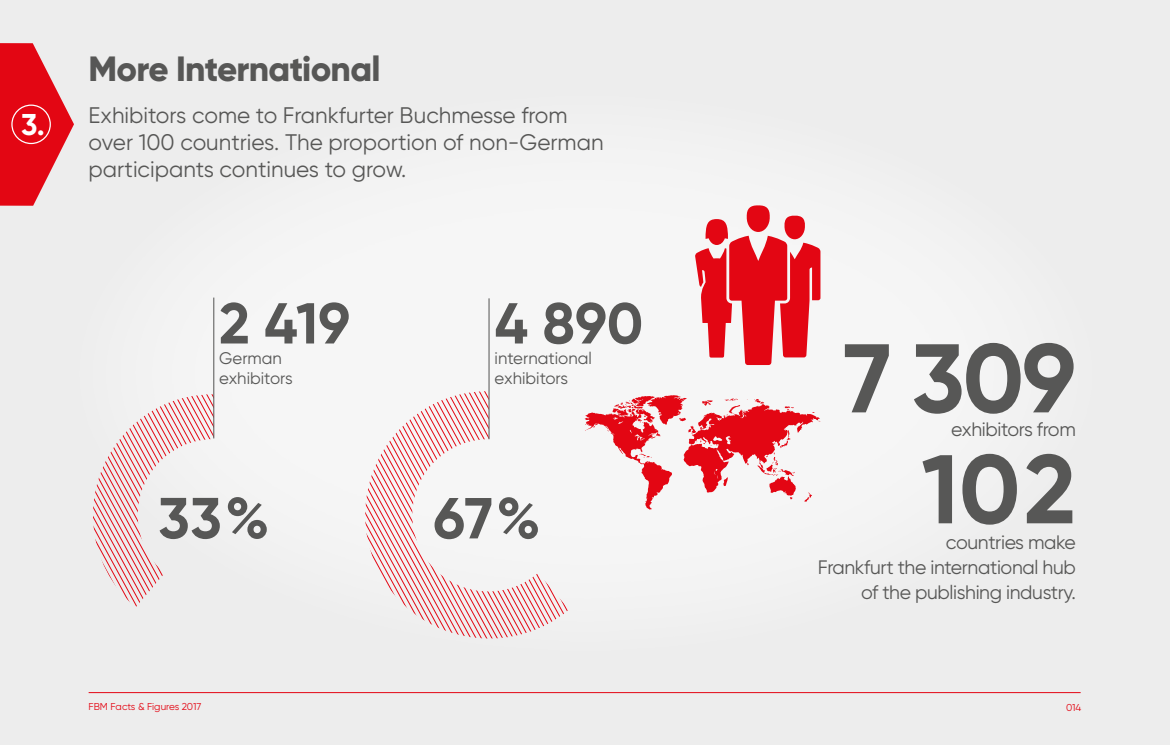
<style>
.page{position:relative;width:1170px;height:745px;background:#fff}
.page>*{position:absolute;margin:0;border:0;box-sizing:border-box;transform-origin:0 0}
.t1{font:700 97.25px "Gilroy";letter-spacing:-.01em;color:#575756}
.t2{font:700 57.62px "Gilroy";color:#575756}
.t3{font:700 57.5px "Gilroy";color:#575756}
.t4{font:800 35px "Gilroy";letter-spacing:-.02em;color:#575756}
.t5{font:700 30px "Gilroy";color:#fff}
.t6{font:22.5px/27px "Gilroy";color:#575756}
.t7{font:19.5px/25.2px "Gilroy";letter-spacing:-.02em;color:#575756;text-align:right}
.t8{font:16.75px/20.1px "Gilroy";color:#575756}
.t9{font:10px "Gilroy";color:#e30613}
</style>
<div class="page">
<div style="left:0;top:0;width:1169px;height:744px;background:#ededed"></div>
<hr style="left:89px;top:691px;width:991px;height:1px;background:#e30613">
<div style="left:55px;top:76px;width:1062px;height:594px;background:#f3f3f3;border-radius:50%"></div>
<svg style="left:584px;top:395px;width:236px;height:114px"></svg>
<svg style="left:695px;top:205px;width:125px;height:160px"></svg>
<svg style="left:93px;top:394px;width:121px;height:213px"></svg>
<hr style="left:213px;top:297px;width:1px;height:141px;background:#575756">
<svg style="left:365px;top:391px;width:203px;height:248px"></svg>
<hr style="left:488px;top:298px;width:1px;height:141px;background:#575756">
<svg style="left:0;top:43px;width:74px;height:162px"></svg>
<div style="left:11px;top:104px;width:40px;height:40px;border:1px solid #fff;border-radius:50%"></div>
<h3 class="t5" style="left:21px;top:105px;width:25px">3.</h3>
<h3 class="t4" style="left:89px;top:47px;width:293px">More International</h3>
<p class="t6" style="left:89px;top:101px;width:516px">Exhibitors come to Frankfurter Buchmesse from over 100 countries. The proportion of non-German participants continues to grow.</p>
<h3 class="t3" style="left:219px;top:287px;width:132px">2 419</h3>
<p class="t8" style="left:219px;top:347px;width:75px">German exhibitors</p>
<h2 class="t2" style="left:158px;top:481px;width:113px">33%</h2>
<h3 class="t3" style="left:494px;top:287px;width:150px">4 890</h3>
<p class="t8" style="left:494px;top:347px;width:99px">international exhibitors</p>
<h2 class="t2" style="left:433px;top:482px;width:109px">67%</h2>
<h1 class="t1" style="left:843px;top:317px;width:234px">7 309</h1>
<p class="t7" style="left:951px;top:416px;width:126px">exhibitors from</p>
<h1 class="t1" style="left:921px;top:428px;width:156px">102</h1>
<p class="t7" style="left:817px;top:528px;width:259px">countries make<br>Frankfurt the international hub of the publishing industry.</p>
<p class="t9" style="left:89px;top:699px;width:114px">FBM Facts &amp; Figures 2017</p>
<p class="t9" style="left:1065px;top:700px;width:17px">014</p>
</div>
